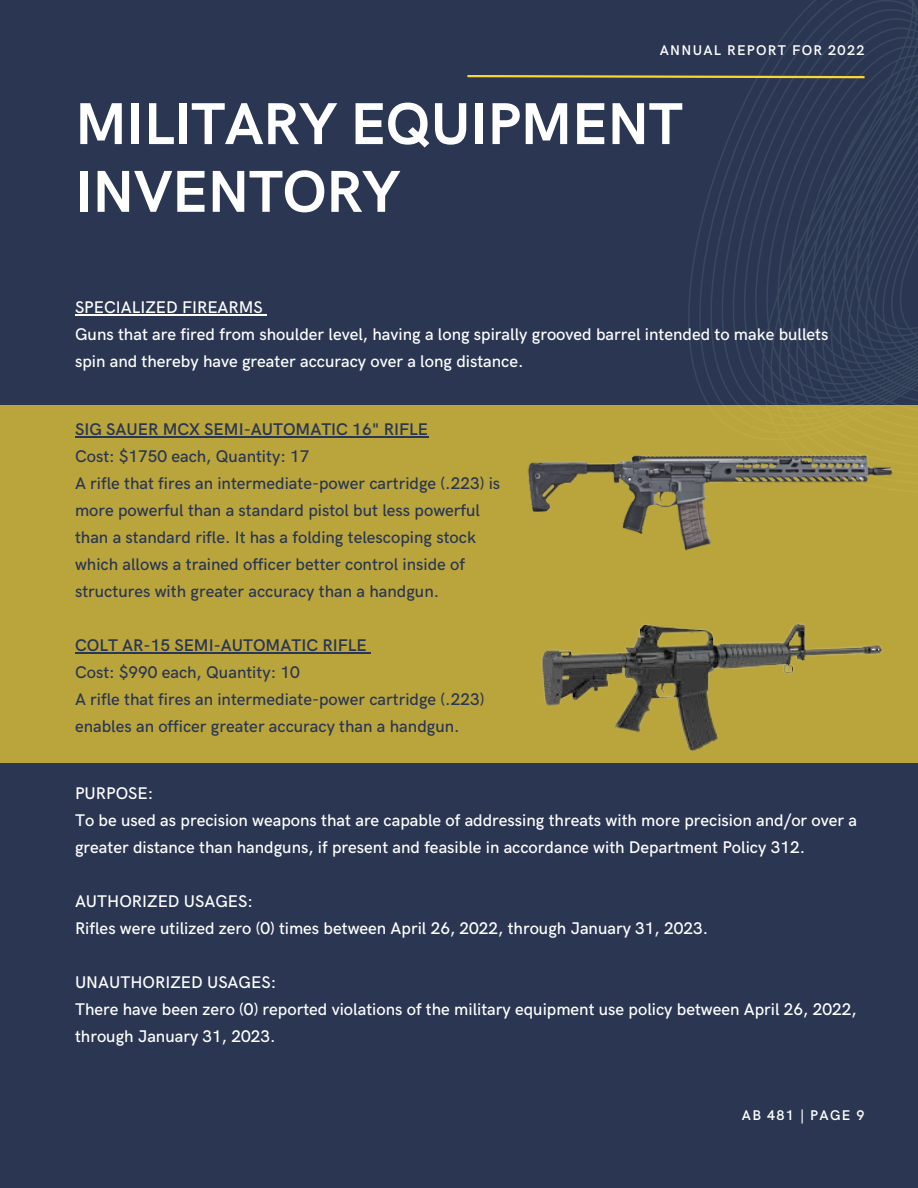
<style>
.page{position:relative;width:918px;height:1188px;background:#2a3652}
.page>*{position:absolute;margin:0;border:0;box-sizing:border-box;transform-origin:0 0}
.t1{font:700 59.25px/67.8px "HK Grotesk";letter-spacing:-.01em;color:#fff}
.t2{font:500 16.95px/27px "HK Grotesk";color:#fff}
.t3{font:500 16.95px/27px "HK Grotesk";color:#2a3652}
.t4{font:600 16.95px "HK Grotesk";color:#2a3652}
.t5{font:600 14.1px "HK Grotesk";letter-spacing:.09em;color:#fff}
</style>
<div class="page">
<hr style="left:75px;top:315px;width:188px;height:1px;background:#fff">
<svg style="left:550px;top:0;width:368px;height:406px"></svg>
<svg style="left:467px;top:74px;width:400px;height:5px"></svg>
<div style="left:0;top:406px;width:918px;height:357px;background:#baa53d"></div>
<img style="left:527px;top:454px;width:366px;height:97px">
<img style="left:541px;top:623px;width:342px;height:128px">
<hr style="left:75px;top:436px;width:353px;height:2px;background:#2a3652">
<hr style="left:75px;top:652px;width:292px;height:2px;background:#2a3652">
<p class="t5" style="left:660px;top:42px;width:206px">ANNUAL REPORT FOR 2022</p>
<h1 class="t1" style="left:75px;top:92px;width:609px">MILITARY EQUIPMENT<br>INVENTORY</h1>
<p class="t2" style="left:75px;top:295px;width:755px">SPECIALIZED FIREARMS<br>Guns that are fired from shoulder level, having a long spirally grooved barrel intended to make bullets spin and thereby have greater accuracy over a long distance.</p>
<p class="t4" style="left:75px;top:420px;width:355px">SIG SAUER MCX SEMI-AUTOMATIC 16" RIFLE</p>
<p class="t3" style="left:75px;top:444px;width:427px">Cost: $1750 each, Quantity: 17<br>A rifle that fires an intermediate-power cartridge (.223) is more powerful than a standard pistol but less powerful than a standard rifle. It has a folding telescoping stock which allows a trained officer better control inside of structures with greater accuracy than a handgun.</p>
<p class="t4" style="left:75px;top:636px;width:293px">COLT AR-15 SEMI-AUTOMATIC RIFLE</p>
<p class="t3" style="left:75px;top:660px;width:411px">Cost: $990 each, Quantity: 10<br>A rifle that fires an intermediate-power cartridge (.223) enables an officer greater accuracy than a handgun.</p>
<p class="t2" style="left:75px;top:781px;width:784px">PURPOSE:<br>To be used as precision weapons that are capable of addressing threats with more precision and/or over a greater distance than handguns, if present and feasible in accordance with Department Policy 312.</p>
<p class="t2" style="left:75px;top:889px;width:635px">AUTHORIZED USAGES:<br>Rifles were utilized zero (0) times between April 26, 2022, through January 31, 2023.</p>
<p class="t2" style="left:75px;top:970px;width:783px">UNAUTHORIZED USAGES:<br>There have been zero (0) reported violations of the military equipment use policy between April 26, 2022, through January 31, 2023.</p>
<p class="t5" style="left:742px;top:1108px;width:124px">AB 481 | PAGE 9</p>
</div>
